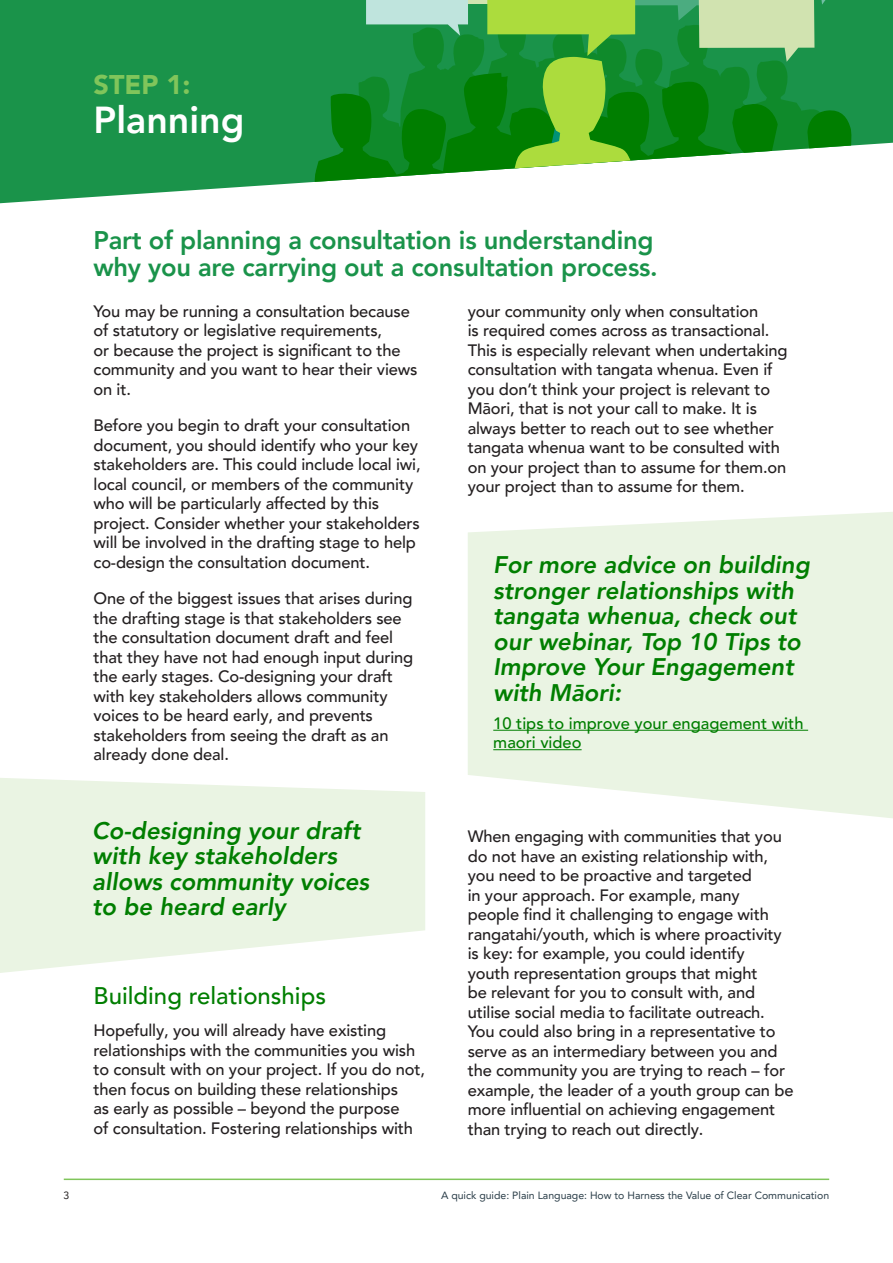
<style>
.page{position:relative;width:893px;height:1263px;background:#fff}
.page>*{position:absolute;margin:0;border:0;box-sizing:border-box;transform-origin:0 0}
._13__HDR_REV{font:800 37.5px "Avenir LT Pro";color:#fff}
._13__HDR_REV-2{font:900 27px "Avenir LT Pro";color:#80c55b}
._8__Bullets_Last{font:800 25.5px/27px "Avenir LT Pro";letter-spacing:-.01em;color:#1a934a}
._11__Call_Out{font:italic 800 24px/25.5px "Avenir LT Pro";color:#007e00}
._8__Bullets_Last-2{font:500 24px "Avenir LT Pro";color:#007e00}
._8__Bullets_Last-3{font:500 16.5px/19.5px "Avenir LT Pro";letter-spacing:-.01em;color:#231f20}
._11__Call_Out-2{font:500 16.5px/19.5px "Avenir LT Pro";color:#007e00}
.t1{font:10.5px "Avenir LT Pro";color:#293c47}
.t2{font:10.5px "Avenir LT Pro";color:#231f20}
</style>
<div class="page">
<hr style="left:64px;top:1178px;width:765px;height:2px;background:#80c55b">
<svg style="left:0;top:0;width:893px;height:203px;fill:#1a934a"></svg>
<svg style="left:346px;top:15px;width:141px;height:58px;background:#16903f"></svg>
<hr style="left:391px;top:0;width:102px;height:3px;background:#d1e3b0">
<svg style="left:366px;top:0;width:102px;height:36px;background:#8bcaae"></svg>
<svg style="left:315px;top:73px;width:540px;height:109px;background:#1a8e2b"></svg>
<svg style="left:487px;top:0;width:355px;height:182px;background:#5baf53"></svg>
<svg style="left:468px;top:512px;width:425px;height:306px;background:#ebf5e5"></svg>
<hr style="left:493px;top:730px;width:315px;height:1px;background:#007e00">
<hr style="left:493px;top:749px;width:89px;height:1px;background:#007e00">
<svg style="left:0;top:778px;width:425px;height:195px;background:#edf5e7"></svg>
<p class="_13__HDR_REV-2" style="left:94px;top:69px;width:98px">STEP 1:</p>
<p class="_13__HDR_REV" style="left:94px;top:98px;width:152px">Planning</p>
<p class="_8__Bullets_Last" style="left:94px;top:226px;width:566px">Part of planning a consultation is understanding why you are carrying out a consultation process.</p>
<p class="_8__Bullets_Last-3" style="left:94px;top:301px;width:325px">You may be running a consultation because of statutory or legislative requirements,<br>or because the project is significant to the community and you want to hear their views on it.</p>
<p class="_8__Bullets_Last-3" style="left:94px;top:416px;width:329px">Before you begin to draft your consultation document, you should identify who your key stakeholders are. This could include local iwi, local council, or members of the community who will be particularly affected by this project. Consider whether your stakeholders will be involved in the drafting stage to help co-design the consultation document.</p>
<p class="_8__Bullets_Last-3" style="left:94px;top:589px;width:321px">One of the biggest issues that arises during the drafting stage is that stakeholders see the consultation document draft and feel that they have not had enough input during the early stages. Co-designing your draft with key stakeholders allows community voices to be heard early, and prevents stakeholders from seeing the draft as an already done deal.</p>
<p class="_11__Call_Out" style="left:92px;top:818px;width:278px">Co-designing your draft with key stakeholders allows community voices to be heard early</p>
<p class="_8__Bullets_Last-2" style="left:94px;top:981px;width:234px">Building relationships</p>
<p class="_8__Bullets_Last-3" style="left:94px;top:1021px;width:333px">Hopefully, you will already have existing relationships with the communities you wish to consult with on your project. If you do not, then focus on building these relationships<br>as early as possible – beyond the purpose<br>of consultation. Fostering relationships with</p>
<p class="_8__Bullets_Last-3" style="left:468px;top:301px;width:321px">your community only when consultation<br>is required comes across as transactional.<br>This is especially relevant when undertaking consultation with tangata whenua. Even if you don’t think your project is relevant to Māori, that is not your call to make. It is always better to reach out to see whether tangata whenua want to be consulted with on your project than to assume for them.on your project than to assume for them.</p>
<p class="_11__Call_Out" style="left:493px;top:552px;width:318px">For more advice on building stronger relationships with tangata whenua, check out our webinar, Top 10 Tips to<br>Improve Your Engagement with Māori:</p>
<p class="_11__Call_Out-2" style="left:493px;top:713px;width:312px">10 tips to improve your engagement with maori video</p>
<p class="_8__Bullets_Last-3" style="left:468px;top:827px;width:327px">When engaging with communities that you do not have an existing relationship with, you need to be proactive and targeted<br>in your approach. For example, many people find it challenging to engage with rangatahi/youth, which is where proactivity is key: for example, you could identify<br>youth representation groups that might<br>be relevant for you to consult with, and utilise social media to facilitate outreach.<br>You could also bring in a representative to serve as an intermediary between you and the community you are trying to reach – for example, the leader of a youth group can be more influential on achieving engagement than trying to reach out directly.</p>
<p class="t2" style="left:64px;top:1189px;width:7px">3</p>
<p class="t1" style="left:441px;top:1189px;width:390px">A quick guide: Plain Language: How to Harness the Value of Clear Communication</p>
</div>
